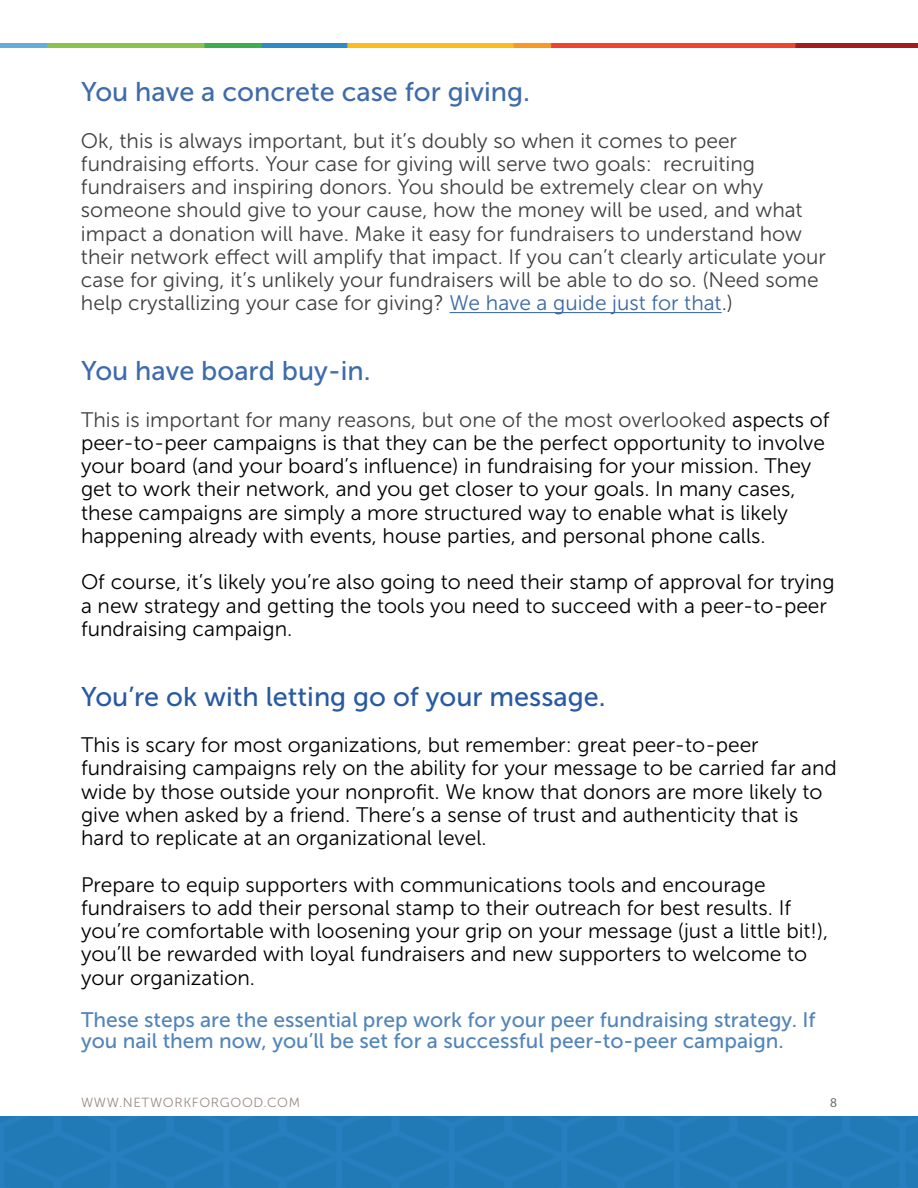
<style>
.page{position:relative;width:918px;height:1188px;background:#fff}
.page>*{position:absolute;margin:0;border:0;box-sizing:border-box;transform-origin:0 0}
.t1{font:27px "Museo Sans 500";color:#3e6baa}
.t2{font:27px "Museo Sans 500";color:#295aa1}
.t3{font:21px/23.2px "Museo Sans 300";color:#000}
.t4{font:21px/23.2px "Museo Sans 300";color:#414042}
.t5{font:21px/21px "Museo Sans 500";color:#5285ba}
.t6{font:13.5px "Myriad Pro";color:#6d6e71}
.t7{font:13.2px "Museo Sans 300";letter-spacing:.05em;color:#988a86}
.s1{color:#3a68a5}
.s2{color:#414042}
</style>
<div class="page">
<img style="left:0;top:44px;width:918px;height:4px">
<img style="left:0;top:1117px;width:918px;height:71px">
<hr style="left:450px;top:312px;width:272px;height:1px;background:#3a68a5">
<p class="t1" style="left:81px;top:77px;width:450px">You have a concrete case for giving.</p>
<p class="t4" style="left:81px;top:129px;width:747px">Ok, this is always important, but it’s doubly so when it comes to peer fundraising efforts. Your case for giving will serve two goals: recruiting fundraisers and inspiring donors. You should be extremely clear on why someone should give to your cause, how the money will be used, and what impact a donation will have. Make it easy for fundraisers to understand how their network effect will amplify that impact. If you can’t clearly articulate your case for giving, it’s unlikely your fundraisers will be able to do so. (Need some help crystallizing your case for giving? <span class="s1">We have a guide just for that</span>.)</p>
<p class="t1" style="left:81px;top:356px;width:291px">You have board buy-in.</p>
<p class="t3" style="left:81px;top:408px;width:750px"><span class="s2">This is important for many reasons, but one of the most overlooked</span> aspects of peer-to-peer campaigns is that they can be the perfect opportunity to involve your board (and your board’s influence) in fundraising for your mission. They get to work their network, and you get closer to your goals. In many cases, these campaigns are simply a more structured way to enable what is likely happening already with events, house parties, and personal phone calls.</p>
<p class="t3" style="left:81px;top:571px;width:755px">Of course, it’s likely you’re also going to need their stamp of approval for trying a new strategy and getting the tools you need to succeed with a peer-to-peer fundraising campaign.</p>
<p class="t2" style="left:81px;top:682px;width:526px">You’re ok with letting go of your message.</p>
<p class="t3" style="left:81px;top:734px;width:757px">This is scary for most organizations, but remember: great peer-to-peer fundraising campaigns rely on the ability for your message to be carried far and wide by those outside your nonprofit. We know that donors are more likely to give when asked by a friend. There’s a sense of trust and authenticity that is hard to replicate at an organizational level.</p>
<p class="t3" style="left:81px;top:873px;width:749px">Prepare to equip supporters with communications tools and encourage fundraisers to add their personal stamp to their outreach for best results. If you’re comfortable with loosening your grip on your message (just a little bit!), you’ll be rewarded with loyal fundraisers and new supporters to welcome to your organization.</p>
<p class="t5" style="left:81px;top:1009px;width:736px">These steps are the essential prep work for your peer fundraising strategy. If you nail them now, you’ll be set for a successful peer-to-peer campaign.</p>
<p class="t7" style="left:81px;top:1095px;width:221px">WWW.NETWORKFORGOOD.COM</p>
<p class="t6" style="left:830px;top:1094px;width:8px">8</p>
</div>
